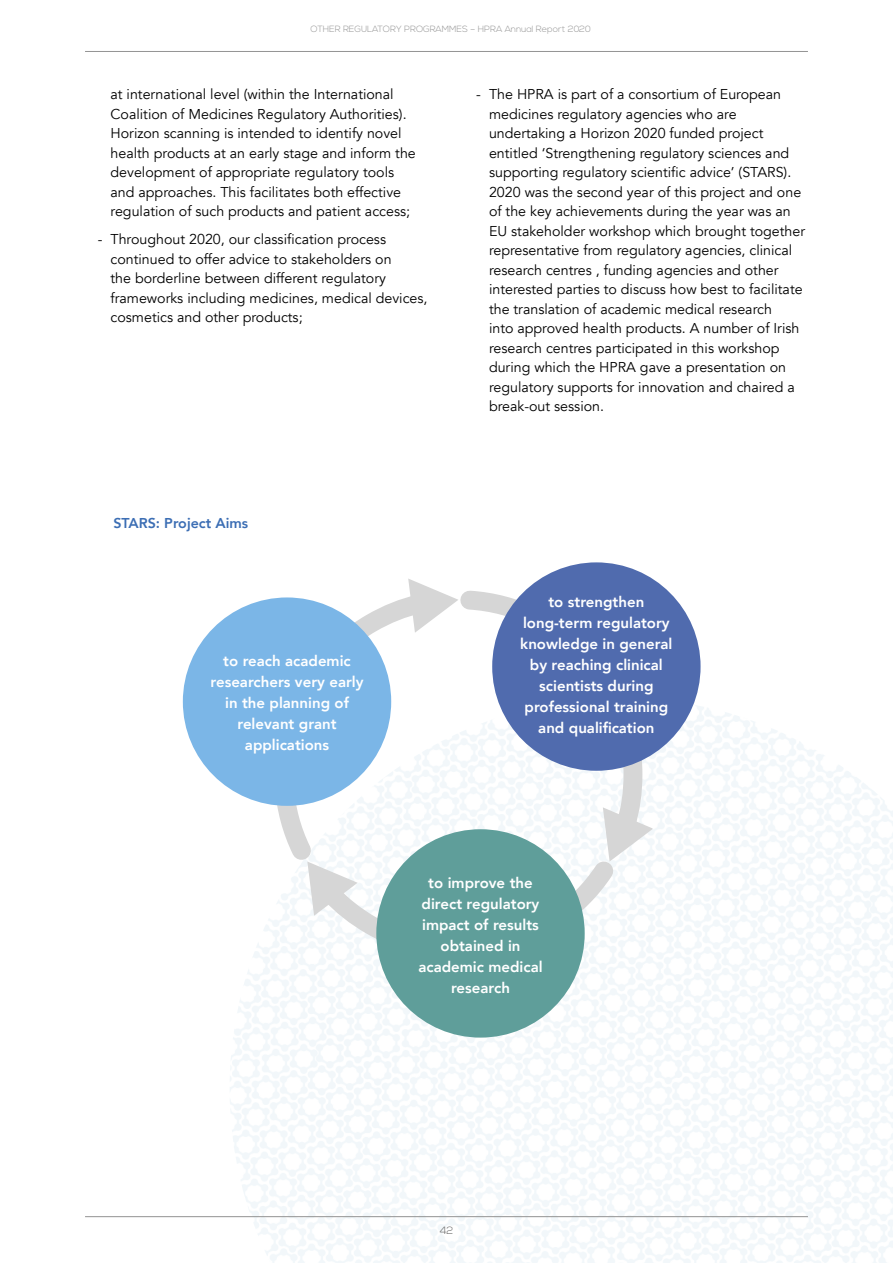
<style>
.page{position:relative;width:893px;height:1263px;background:#fff}
.page>*{position:absolute;margin:0;border:0;box-sizing:border-box;transform-origin:0 0}
.t1{font:800 15px/21px "Avenir";color:#fff;text-align:center}
.t2{font:14.25px/19.5px "Avenir";color:#000}
.t3{font:800 14.25px "Avenir";color:#3c6eb4}
.t4{font:300 10.5px "Nexa";color:#636363}
.t5{font:300 9px "Nexa";color:#939393}
</style>
<div class="page">
<img style="left:230px;top:706px;width:663px;height:557px">
<svg style="left:274px;top:597px;width:168px;height:279px"></svg>
<svg style="left:408px;top:579px;width:42px;height:54px"></svg>
<svg style="left:450px;top:590px;width:202px;height:217px"></svg>
<svg style="left:304px;top:807px;width:348px;height:151px"></svg>
<hr style="left:85px;top:51px;width:723px;height:1px;background:#939393">
<hr style="left:85px;top:1216px;width:723px;height:1px;background:#939393">
<div style="left:376px;top:829px;width:209px;height:208px;background:#5f9e9a;border-radius:50%"></div>
<div style="left:492px;top:562px;width:209px;height:209px;background:#506bae;border-radius:50%"></div>
<div style="left:183px;top:597px;width:208px;height:209px;background:#7bb6e7;border-radius:50%"></div>
<p class="t5" style="left:311px;top:24px;width:282px">OTHER REGULATORY PROGRAMMES – HPRA Annual Report 2020</p>
<p class="t2" style="left:111px;top:85px;width:307px">at international level (within the International Coalition of Medicines Regulatory Authorities).<br>Horizon scanning is intended to identify novel health products at an early stage and inform the development of appropriate regulatory tools and approaches. This facilitates both effective regulation of such products and patient access;</p>
<p class="t2" style="left:111px;top:230px;width:318px;text-indent:-13px">- Throughout 2020, our classification process continued to offer advice to stakeholders on<br>the borderline between different regulatory frameworks including medicines, medical devices, cosmetics and other products;</p>
<p class="t3" style="left:113px;top:511px;width:136px">STARS: Project Aims</p>
<p class="t1" style="left:210px;top:650px;width:155px">to reach academic researchers very early in the planning of relevant grant applications</p>
<p class="t2" style="left:489px;top:85px;width:318px;text-indent:-13px">- The HPRA is part of a consortium of European medicines regulatory agencies who are undertaking a Horizon 2020 funded project entitled ‘Strengthening regulatory sciences and supporting regulatory scientific advice’ (STARS).<br>2020 was the second year of this project and one of the key achievements during the year was an EU stakeholder workshop which brought together representative from regulatory agencies, clinical research centres , funding agencies and other interested parties to discuss how best to facilitate the translation of academic medical research<br>into approved health products. A number of Irish research centres participated in this workshop during which the HPRA gave a presentation on regulatory supports for innovation and chaired a break-out session.</p>
<p class="t1" style="left:520px;top:591px;width:154px">to strengthen long-term regulatory knowledge in general by reaching clinical scientists during professional training and qualification</p>
<p class="t1" style="left:418px;top:872px;width:126px">to improve the direct regulatory impact of results obtained in academic medical research</p>
<p class="t4" style="left:440px;top:1225px;width:15px">42</p>
</div>
